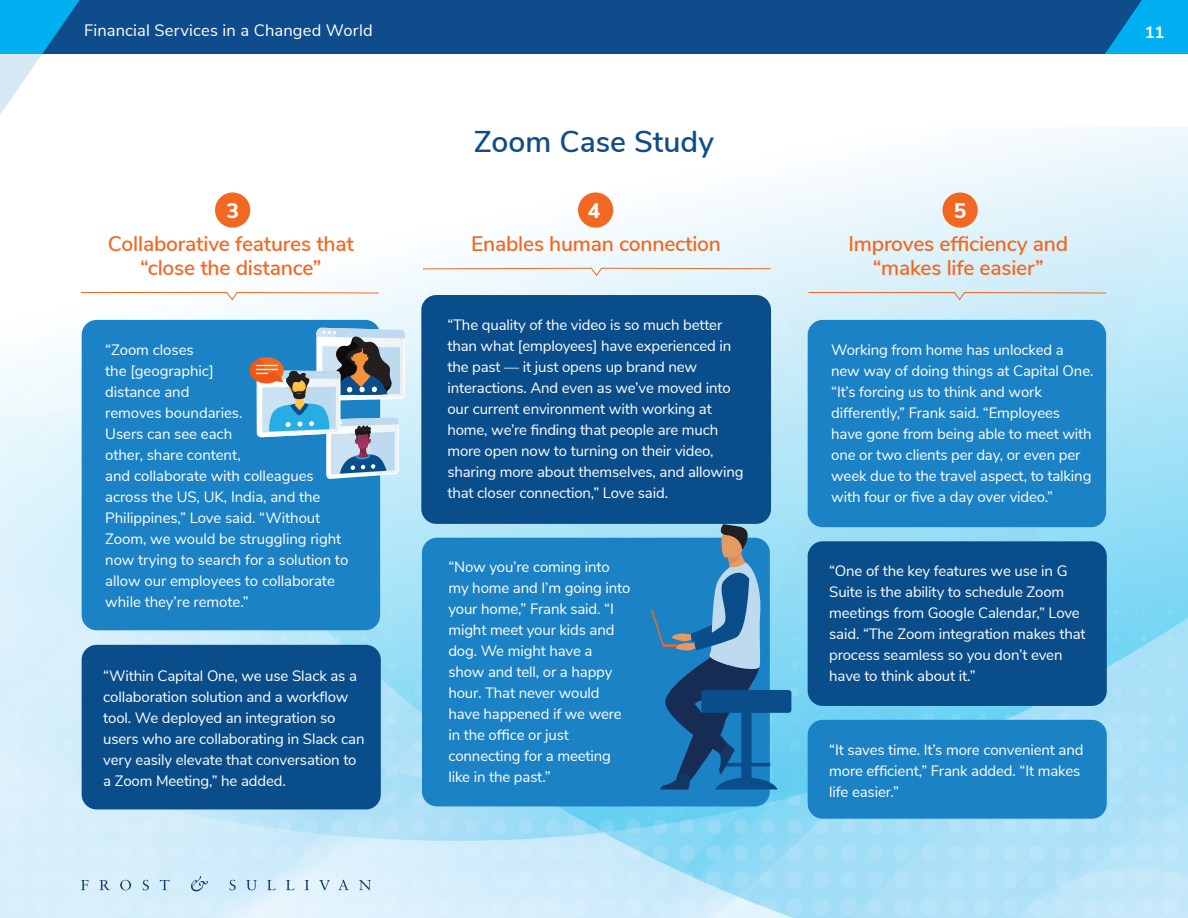
<style>
.page{position:relative;width:1188px;height:918px;background:#fff}
.page>*{position:absolute;margin:0;border:0;box-sizing:border-box;transform-origin:0 0}
.BR__1st_Lvl_Header{font:600 30px "Nunito Sans";color:#0e4c8b}
.t1{font:600 21px/24px "Nunito Sans";letter-spacing:-.01em;color:#f26823;text-align:center}
.t2{font:800 21px "Nunito Sans";color:#fff}
.t3{font:16.5px "Nunito Sans";letter-spacing:.01em;color:#fff}
.t4{font:700 16.5px "Nunito Sans";color:#fff}
.t5{font:15px/21px "Nunito Sans";letter-spacing:-.01em;color:#fff}
</style>
<div class="page">
<img style="left:0;top:128px;width:1188px;height:790px">
<div style="left:97px;top:0;width:1008px;height:54px;background:#0e4c8b"></div>
<svg style="left:1105px;top:0;width:83px;height:54px;background:#0399d9"></svg>
<svg style="left:81px;top:880px;width:8px;height:10px"></svg>
<svg style="left:100px;top:880px;width:10px;height:10px"></svg>
<svg style="left:120px;top:880px;width:11px;height:10px"></svg>
<svg style="left:143px;top:880px;width:6px;height:10px"></svg>
<svg style="left:160px;top:880px;width:9px;height:10px"></svg>
<svg style="left:229px;top:880px;width:7px;height:10px"></svg>
<svg style="left:246px;top:880px;width:11px;height:10px"></svg>
<svg style="left:267px;top:880px;width:9px;height:10px"></svg>
<svg style="left:286px;top:880px;width:9px;height:10px"></svg>
<svg style="left:305px;top:880px;width:4px;height:10px"></svg>
<svg style="left:319px;top:880px;width:11px;height:10px"></svg>
<svg style="left:338px;top:880px;width:11px;height:10px"></svg>
<svg style="left:359px;top:880px;width:12px;height:10px"></svg>
<svg style="left:191px;top:876px;width:17px;height:15px"></svg>
<svg style="left:0;top:0;width:97px;height:133px"></svg>
<div style="left:422px;top:538px;width:348px;height:268px;background:#1b82c5;border-radius:15px"></div>
<div style="left:421px;top:295px;width:350px;height:229px;background:#0a4d8b;border-radius:15px"></div>
<div style="left:82px;top:645px;width:299px;height:164px;background:#0a4d8b;border-radius:15px"></div>
<div style="left:82px;top:320px;width:298px;height:310px;background:#1b82c5;border-radius:15px"></div>
<svg style="left:80px;top:292px;width:300px;height:9px"></svg>
<div style="left:215px;top:192px;width:35px;height:36px;background:#f26823;border-radius:50%"></div>
<svg style="left:422px;top:267px;width:350px;height:10px"></svg>
<div style="left:578px;top:192px;width:35px;height:36px;background:#f26823;border-radius:50%"></div>
<svg style="left:808px;top:292px;width:299px;height:9px;background:#d5dee0"></svg>
<div style="left:943px;top:192px;width:35px;height:36px;background:#f26823;border-radius:50%"></div>
<div style="left:808px;top:541px;width:299px;height:165px;background:#0a4d8b;border-radius:15px"></div>
<div style="left:808px;top:320px;width:298px;height:207px;background:#1b82c5;border-radius:15px"></div>
<div style="left:808px;top:720px;width:299px;height:99px;background:#1b82c5;border-radius:15px"></div>
<div style="left:701px;top:690px;width:90px;height:23px;background:#0a4d8b;border-radius:3px"></div>
<svg style="left:651px;top:524px;width:127px;height:266px"></svg>
<svg style="left:249px;top:328px;width:156px;height:151px"></svg>
<p class="t3" style="left:84px;top:18px;width:290px">Financial Services in a Changed World</p>
<p class="t4" style="left:1145px;top:20px;width:21px">11</p>
<p class="t2" style="left:226px;top:195px;width:14px">3</p>
<p class="t1" style="left:108px;top:230px;width:248px">Collaborative features that “close the distance”</p>
<p class="t5" style="left:105px;top:339px;width:245px">“Zoom closes<br>the [geographic]<br>distance and<br>removes boundaries.<br>Users can see each<br>other, share content,<br>and collaborate with colleagues across the US, UK, India, and the<br>Philippines,” Love said. “Without<br>Zoom, we would be struggling right now trying to search for a solution to allow our employees to collaborate while they’re remote.”</p>
<p class="t5" style="left:103px;top:664px;width:263px">“Within Capital One, we use Slack as a collaboration solution and a workflow tool. We deployed an integration so users who are collaborating in Slack can very easily elevate that conversation to a Zoom Meeting,” he added.</p>
<h1 class="BR__1st_Lvl_Header" style="left:474px;top:119px;width:242px">Zoom Case Study</h1>
<p class="t2" style="left:588px;top:195px;width:14px">4</p>
<p class="t1" style="left:471px;top:230px;width:251px">Enables human connection</p>
<p class="t5" style="left:447px;top:314px;width:298px">“The quality of the video is so much better than what [employees] have experienced in the past — it just opens up brand new interactions. And even as we’ve moved into our current environment with working at home, we’re finding that people are much more open now to turning on their video, sharing more about themselves, and allowing that closer connection,” Love said.</p>
<p class="t5" style="left:448px;top:555px;width:184px">“Now you’re coming into my home and I’m going into your home,” Frank said. “I might meet your kids and dog. We might have a show and tell, or a happy hour. That never would have happened if we were in the office or just connecting for a meeting like in the past.”</p>
<p class="t2" style="left:954px;top:195px;width:14px">5</p>
<p class="t1" style="left:849px;top:230px;width:221px">Improves efficiency and “makes life easier”</p>
<p class="t5" style="left:831px;top:339px;width:264px">Working from home has unlocked a new way of doing things at Capital One. “It’s forcing us to think and work differently,” Frank said. “Employees have gone from being able to meet with one or two clients per day, or even per week due to the travel aspect, to talking with four or five a day over video.”</p>
<p class="t5" style="left:829px;top:559px;width:258px">“One of the key features we use in G Suite is the ability to schedule Zoom meetings from Google Calendar,” Love said. “The Zoom integration makes that process seamless so you don’t even have to think about it.”</p>
<p class="t5" style="left:829px;top:738px;width:256px">“It saves time. It’s more convenient and more efficient,” Frank added. “It makes life easier.”</p>
</div>
